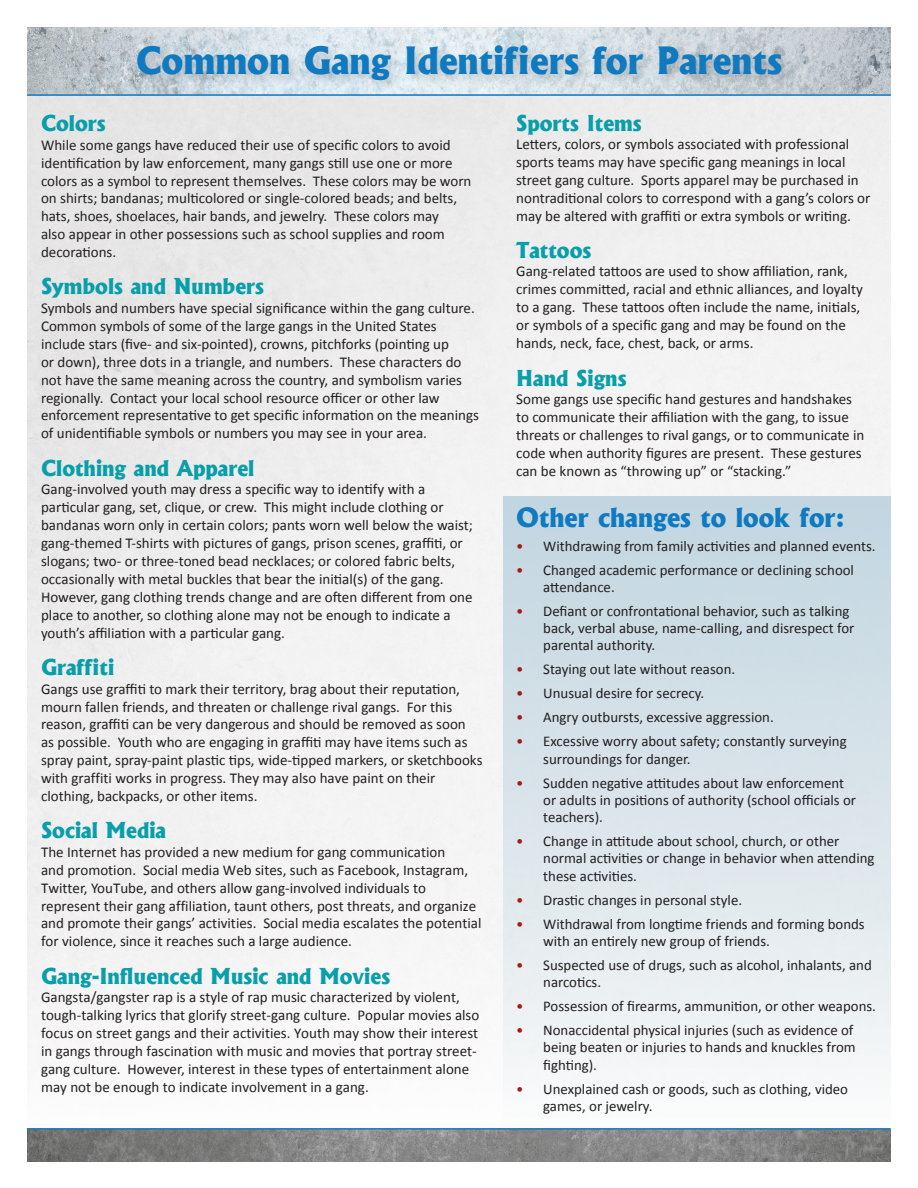
<style>
.page{position:relative;width:918px;height:1188px;background:#fff}
.page>*{position:absolute;margin:0;border:0;box-sizing:border-box;transform-origin:0 0}
.t1{font:800 36px "Albertus";color:#107ac0}
.t2{font:800 25.5px "Albertus";color:#107ac0}
.body_text_Identifier{font:800 21px "Albertus";color:#089eaa}
.body_text_Identifier-2{font:15px/17.9px "Calibri";color:#231f20}
.t3{font:14.85px/17.2px "Calibri";color:#231f20}
.t4{font:14.85px "Calibri";color:#a8191c}
</style>
<div class="page">
<img style="left:27px;top:27px;width:864px;height:1134px">
<hr style="left:27px;top:1128px;width:864px;height:2px;background:#107ac0">
<div style="left:503px;top:496px;width:388px;height:634px;background:linear-gradient(to bottom,#c1d5df,#f6f7f8)"></div>
<hr style="left:27px;top:94px;width:864px;height:2px;background:#107ac0">
<div style="left:135px;top:43px;width:659px;height:49px;background:#231f20;opacity:.18"></div>
<h1 class="t1" style="left:136px;top:38px;width:648px">Common Gang Identifiers for Parents</h1>
<p class="body_text_Identifier" style="left:41px;top:110px;width:66px">Colors</p>
<p class="body_text_Identifier-2" style="left:41px;top:136px;width:432px">While some gangs have reduced their use of specific colors to avoid identification by law enforcement, many gangs still use one or more colors as a symbol to represent themselves. These colors may be worn on shirts; bandanas; multicolored or single-colored beads; and belts, hats, shoes, shoelaces, hair bands, and jewelry. These colors may<br>also appear in other possessions such as school supplies and room decorations.</p>
<p class="body_text_Identifier" style="left:41px;top:273px;width:224px">Symbols and Numbers</p>
<p class="body_text_Identifier-2" style="left:41px;top:299px;width:439px">Symbols and numbers have special significance within the gang culture.<br>Common symbols of some of the large gangs in the United States include stars (five- and six-pointed), crowns, pitchforks (pointing up<br>or down), three dots in a triangle, and numbers. These characters do not have the same meaning across the country, and symbolism varies regionally. Contact your local school resource officer or other law enforcement representative to get specific information on the meanings of unidentifiable symbols or numbers you may see in your area.</p>
<p class="body_text_Identifier" style="left:41px;top:455px;width:215px">Clothing and Apparel</p>
<p class="body_text_Identifier-2" style="left:41px;top:481px;width:433px">Gang-involved youth may dress a specific way to identify with a particular gang, set, clique, or crew. This might include clothing or bandanas worn only in certain colors; pants worn well below the waist; gang-themed T-shirts with pictures of gangs, prison scenes, graffiti, or slogans; two- or three-toned bead necklaces; or colored fabric belts, occasionally with metal buckles that bear the initial(s) of the gang.<br>However, gang clothing trends change and are often different from one place to another, so clothing alone may not be enough to indicate a youth’s affiliation with a particular gang.</p>
<p class="body_text_Identifier" style="left:41px;top:654px;width:75px">Graffiti</p>
<p class="body_text_Identifier-2" style="left:41px;top:680px;width:443px">Gangs use graffiti to mark their territory, brag about their reputation, mourn fallen friends, and threaten or challenge rival gangs. For this reason, graffiti can be very dangerous and should be removed as soon as possible. Youth who are engaging in graffiti may have items such as spray paint, spray-paint plastic tips, wide-tipped markers, or sketchbooks with graffiti works in progress. They may also have paint on their clothing, backpacks, or other items.</p>
<p class="body_text_Identifier" style="left:41px;top:817px;width:127px">Social Media</p>
<p class="body_text_Identifier-2" style="left:41px;top:843px;width:442px">The Internet has provided a new medium for gang communication<br>and promotion. Social media Web sites, such as Facebook, Instagram, Twitter, YouTube, and others allow gang-involved individuals to represent their gang affiliation, taunt others, post threats, and organize and promote their gangs’ activities. Social media escalates the potential for violence, since it reaches such a large audience.</p>
<p class="body_text_Identifier" style="left:41px;top:963px;width:351px">Gang-Influenced Music and Movies</p>
<p class="body_text_Identifier-2" style="left:41px;top:988px;width:440px">Gangsta/gangster rap is a style of rap music characterized by violent, tough-talking lyrics that glorify street-gang culture. Popular movies also focus on street gangs and their activities. Youth may show their interest in gangs through fascination with music and movies that portray street&shy;gang culture. However, interest in these types of entertainment alone may not be enough to indicate involvement in a gang.</p>
<h2 class="body_text_Identifier" style="left:516px;top:110px;width:127px">Sports Items</h2>
<p class="body_text_Identifier-2" style="left:516px;top:135px;width:356px">Letters, colors, or symbols associated with professional sports teams may have specific gang meanings in local street gang culture. Sports apparel may be purchased in nontraditional colors to correspond with a gang’s colors or may be altered with graffiti or extra symbols or writing.</p>
<h2 class="body_text_Identifier" style="left:516px;top:237px;width:77px">Tattoos</h2>
<p class="body_text_Identifier-2" style="left:516px;top:262px;width:348px">Gang-related tattoos are used to show affiliation, rank, crimes committed, racial and ethnic alliances, and loyalty to a gang. These tattoos often include the name, initials, or symbols of a specific gang and may be found on the hands, neck, face, chest, back, or arms.</p>
<h2 class="body_text_Identifier" style="left:516px;top:365px;width:112px">Hand Signs</h2>
<p class="body_text_Identifier-2" style="left:516px;top:390px;width:350px">Some gangs use specific hand gestures and handshakes to communicate their affiliation with the gang, to issue threats or challenges to rival gangs, or to communicate in code when authority figures are present. These gestures can be known as “throwing up” or “stacking.”</p>
<h3 class="t2" style="left:516px;top:501px;width:330px">Other changes to look for:</h3>
<p class="t3" style="left:543px;top:537px;width:334px">Withdrawing from family activities and planned events.</p>
<p class="t3" style="left:543px;top:561px;width:312px">Changed academic performance or declining school attendance.</p>
<p class="t3" style="left:543px;top:602px;width:313px">Defiant or confrontational behavior, such as talking back, verbal abuse, name-calling, and disrespect for parental authority.</p>
<p class="t3" style="left:543px;top:661px;width:194px">Staying out late without reason.</p>
<p class="t3" style="left:543px;top:685px;width:162px">Unusual desire for secrecy.</p>
<p class="t3" style="left:543px;top:709px;width:232px">Angry outbursts, excessive aggression.</p>
<p class="t3" style="left:543px;top:733px;width:305px">Excessive worry about safety; constantly surveying surroundings for danger.</p>
<p class="t3" style="left:543px;top:774px;width:314px">Sudden negative attitudes about law enforcement or adults in positions of authority (school officials or teachers).</p>
<p class="t3" style="left:543px;top:833px;width:333px">Change in attitude about school, church, or other normal activities or change in behavior when attending these activities.</p>
<p class="t3" style="left:543px;top:891px;width:200px">Drastic changes in personal style.</p>
<p class="t3" style="left:543px;top:915px;width:323px">Withdrawal from longtime friends and forming bonds with an entirely new group of friends.</p>
<p class="t3" style="left:543px;top:956px;width:330px">Suspected use of drugs, such as alcohol, inhalants, and narcotics.</p>
<p class="t3" style="left:543px;top:998px;width:334px">Possession of firearms, ammunition, or other weapons.</p>
<p class="t3" style="left:543px;top:1022px;width:314px">Nonaccidental physical injuries (such as evidence of being beaten or injuries to hands and knuckles from fighting).</p>
<p class="t3" style="left:543px;top:1080px;width:306px">Unexplained cash or goods, such as clothing, video games, or jewelry.</p>
<p class="t4" style="left:516px;top:536px;width:9px">•</p>
<p class="t4" style="left:516px;top:560px;width:9px">•</p>
<p class="t4" style="left:516px;top:602px;width:9px">•</p>
<p class="t4" style="left:516px;top:660px;width:9px">•</p>
<p class="t4" style="left:516px;top:684px;width:9px">•</p>
<p class="t4" style="left:516px;top:708px;width:9px">•</p>
<p class="t4" style="left:516px;top:732px;width:9px">•</p>
<p class="t4" style="left:516px;top:773px;width:9px">•</p>
<p class="t4" style="left:516px;top:832px;width:9px">•</p>
<p class="t4" style="left:516px;top:890px;width:9px">•</p>
<p class="t4" style="left:516px;top:914px;width:9px">•</p>
<p class="t4" style="left:516px;top:956px;width:9px">•</p>
<p class="t4" style="left:516px;top:997px;width:9px">•</p>
<p class="t4" style="left:516px;top:1021px;width:9px">•</p>
<p class="t4" style="left:516px;top:1079px;width:9px">•</p>
</div>
